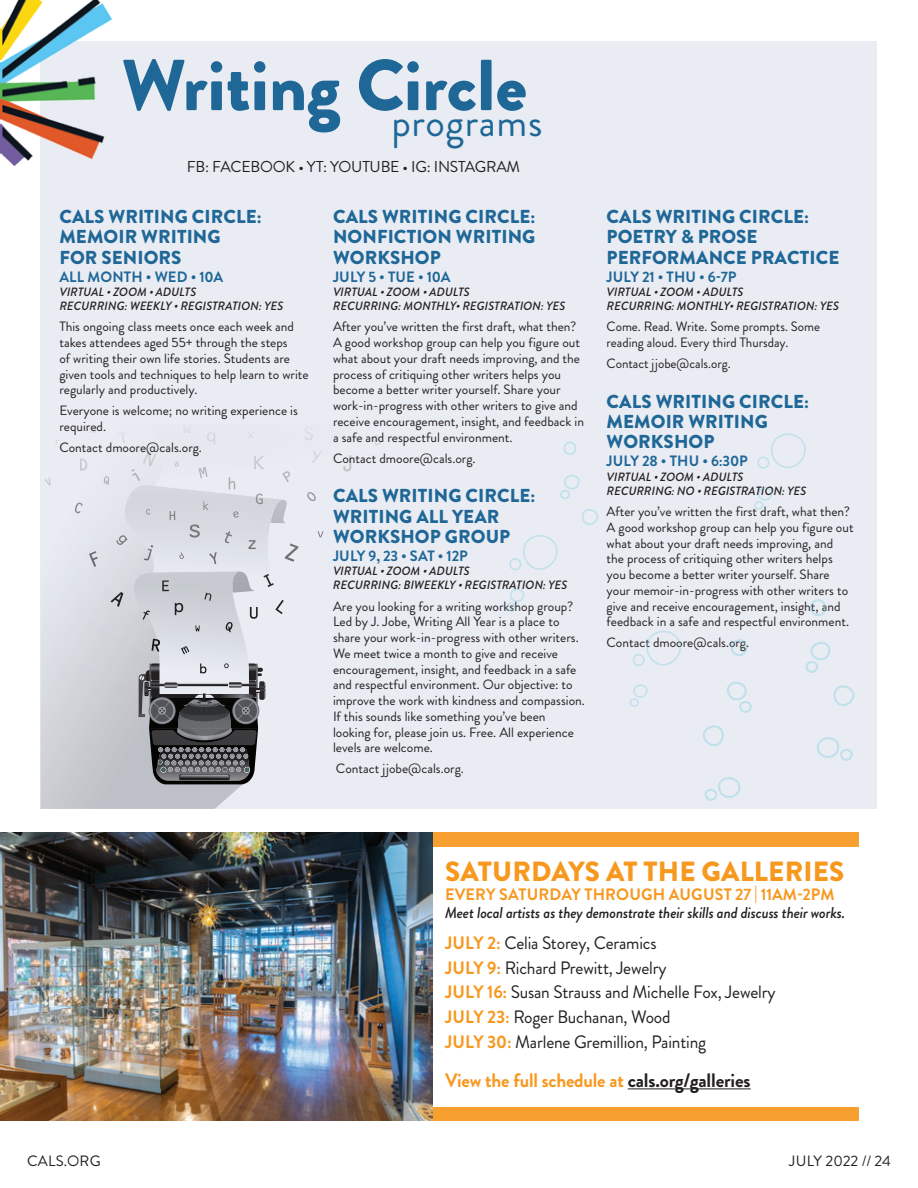
<style>
.page{position:relative;width:918px;height:1188px;background:#fff}
.page>*{position:absolute;margin:0;border:0;box-sizing:border-box;transform-origin:0 0}
.t1{font:900 72px "Brandon Grotesque";color:#1f6797}
.t2{font:40.5px "Brandon Grotesque";letter-spacing:.015em;color:#1f6797}
.t3{font:900 27.75px "Brandon Grotesque";letter-spacing:.005em;color:#f7981f}
.t4{font:700 19.5px "Brandon Grotesque";letter-spacing:-.01em;color:#f7981f}
.t5{font:900 18.75px/20.2px "Brandon Grotesque";letter-spacing:.005em;color:#1f6797}
.t6{font:18px/24.9px "Brandon Grotesque";letter-spacing:-.01em;color:#231f20}
.t7{font:700 16.5px "Brandon Grotesque";letter-spacing:.01em;color:#f7981f}
.t8{font:italic 500 15.75px "Brandon Grotesque";letter-spacing:-.01em;color:#231f20;scale:.96 1}
.t9{font:15.75px "Brandon Grotesque";letter-spacing:-.015em;color:#231f20}
.t10{font:700 15px "Brandon Grotesque";letter-spacing:.01em;color:#1f6797}
.t11{font:15px "Brandon Grotesque";color:#231f20}
.t12{font:15px "Brandon Grotesque";letter-spacing:.02em;color:#231f20}
.t13{font:13.5px/15.8px "Brandon Grotesque";color:#231f20}
.t14{font:italic 500 12px/14.2px "Brandon Grotesque";letter-spacing:.005em;color:#231f20}
.s1{font-weight:700;color:#f7981f}
.s2{color:#231f20}
</style>
<div class="page">
<div style="left:40px;top:41px;width:838px;height:768px;background:#eaecf3"></div>
<svg style="left:40px;top:458px;width:204px;height:351px"></svg>
<svg style="left:372px;top:435px;width:9px;height:10px"></svg>
<svg style="left:75px;top:503px;width:8px;height:10px"></svg>
<svg style="left:80px;top:459px;width:7px;height:12px"></svg>
<svg style="left:89px;top:551px;width:9px;height:16px"></svg>
<svg style="left:44px;top:477px;width:7px;height:8px"></svg>
<svg style="left:104px;top:426px;width:248px;height:358px"></svg>
<img style="left:0;top:0;width:112px;height:166px">
<div style="left:59px;top:832px;width:800px;height:289px;background:#f8a02f"></div>
<div style="left:59px;top:847px;width:805px;height:259px;background:#fff"></div>
<img style="left:0;top:832px;width:433px;height:289px">
<hr style="left:628px;top:1088px;width:123px;height:1px;background:#231f20">
<svg style="left:754px;top:487px;width:18px;height:23px"></svg>
<svg style="left:757px;top:433px;width:49px;height:36px"></svg>
<svg style="left:629px;top:684px;width:19px;height:23px"></svg>
<svg style="left:633px;top:631px;width:48px;height:35px"></svg>
<svg style="left:506px;top:589px;width:18px;height:22px"></svg>
<svg style="left:509px;top:535px;width:49px;height:35px"></svg>
<svg style="left:582px;top:509px;width:16px;height:16px"></svg>
<svg style="left:560px;top:475px;width:20px;height:24px"></svg>
<svg style="left:563px;top:442px;width:14px;height:13px"></svg>
<svg style="left:703px;top:725px;width:21px;height:21px"></svg>
<svg style="left:727px;top:682px;width:25px;height:31px"></svg>
<svg style="left:704px;top:777px;width:37px;height:24px"></svg>
<svg style="left:731px;top:639px;width:17px;height:17px"></svg>
<svg style="left:833px;top:685px;width:22px;height:21px"></svg>
<svg style="left:805px;top:642px;width:26px;height:31px"></svg>
<svg style="left:817px;top:737px;width:36px;height:24px"></svg>
<svg style="left:810px;top:599px;width:17px;height:17px"></svg>
<h1 class="t1" style="left:122px;top:34px;width:407px">Writing Circle</h1>
<h2 class="t2" style="left:391px;top:94px;width:153px">programs</h2>
<p class="t9" style="left:187px;top:155px;width:335px">FB: FACEBOOK • YT: YOUTUBE • IG: INSTAGRAM</p>
<h3 class="t5" style="left:59px;top:207px;width:204px">CALS WRITING CIRCLE:<br>MEMOIR WRITING<br>FOR SENIORS</h3>
<p class="t10" style="left:59px;top:266px;width:166px">ALL MONTH • WED • 10A</p>
<p class="t14" style="left:59px;top:285px;width:226px">VIRTUAL • ZOOM • ADULTS<br>RECURRING: WEEKLY • REGISTRATION: YES</p>
<p class="t13" style="left:59px;top:319px;width:251px">This ongoing class meets once each week and takes attendees aged 55+ through the steps<br>of writing their own life stories. Students are given tools and techniques to help learn to write regularly and productively.</p>
<p class="t13" style="left:59px;top:403px;width:240px">Everyone is welcome; no writing experience is required.</p>
<p class="t13" style="left:59px;top:440px;width:144px">Contact dmoore@cals.org.</p>
<h3 class="t5" style="left:333px;top:207px;width:204px;text-align:justify">CALS WRITING CIRCLE:<br>NONFICTION WRITING WORKSHOP</h3>
<p class="t10" style="left:333px;top:266px;width:119px">JULY 5 • TUE • 10A</p>
<p class="t14" style="left:333px;top:285px;width:235px">VIRTUAL • ZOOM • ADULTS<br>RECURRING: MONTHLY• REGISTRATION: YES</p>
<p class="t13" style="left:333px;top:319px;width:253px">After you’ve written the first draft, what then?<br>A good workshop group can help you figure out what about your draft needs improving, and the process of critiquing other writers helps you become a better writer yourself. Share your work-in-progress with other writers to give and receive encouragement, insight, and feedback in a safe and respectful environment.</p>
<p class="t13" style="left:333px;top:450px;width:144px">Contact dmoore@cals.org.</p>
<h3 class="t5" style="left:333px;top:486px;width:204px">CALS WRITING CIRCLE:<br>WRITING ALL YEAR<br>WORKSHOP GROUP</h3>
<p class="t10" style="left:333px;top:545px;width:137px">JULY 9, 23 • SAT • 12P</p>
<p class="t14" style="left:333px;top:564px;width:237px">VIRTUAL • ZOOM • ADULTS<br>RECURRING: BIWEEKLY • REGISTRATION: YES</p>
<p class="t13" style="left:333px;top:598px;width:254px">Are you looking for a writing workshop group?<br>Led by J. Jobe, Writing All Year is a place to share your work-in-progress with other writers.<br>We meet twice a month to give and receive encouragement, insight, and feedback in a safe and respectful environment. Our objective: to improve the work with kindness and compassion.<br>If this sounds like something you’ve been looking for, please join us. Free. All experience levels are welcome.</p>
<p class="t13" style="left:336px;top:761px;width:129px">Contact jjobe@cals.org.</p>
<h3 class="t5" style="left:607px;top:207px;width:234px">CALS WRITING CIRCLE:<br>POETRY &amp; PROSE<br>PERFORMANCE PRACTICE</h3>
<p class="t10" style="left:607px;top:266px;width:131px">JULY 21 • THU • 6-7P</p>
<p class="t14" style="left:607px;top:285px;width:235px">VIRTUAL • ZOOM • ADULTS<br>RECURRING: MONTHLY• REGISTRATION: YES</p>
<p class="t13" style="left:607px;top:319px;width:215px">Come. Read. Write. Some prompts. Some reading aloud. Every third Thursday.</p>
<p class="t13" style="left:607px;top:356px;width:126px">Contact jjobe@cals.org.</p>
<h3 class="t5" style="left:607px;top:392px;width:204px">CALS WRITING CIRCLE:<br>MEMOIR WRITING<br>WORKSHOP</h3>
<p class="t10" style="left:607px;top:451px;width:143px">JULY 28 • THU • 6:30P</p>
<p class="t14" style="left:607px;top:470px;width:202px">VIRTUAL • ZOOM • ADULTS<br>RECURRING: NO • REGISTRATION: YES</p>
<p class="t13" style="left:607px;top:504px;width:249px">After you’ve written the first draft, what then?<br>A good workshop group can help you figure out what about your draft needs improving, and the process of critiquing other writers helps you become a better writer yourself. Share your memoir-in-progress with other writers to give and receive encouragement, insight, and feedback in a safe and respectful environment.</p>
<p class="t13" style="left:607px;top:635px;width:144px">Contact dmoore@cals.org.</p>
<h3 class="t3" style="left:445px;top:851px;width:401px">SATURDAYS AT THE GALLERIES</h3>
<p class="t7" style="left:445px;top:883px;width:391px">EVERY SATURDAY THROUGH AUGUST 27 | 11AM-2PM</p>
<p class="t8" style="left:445px;top:902px;width:418px">Meet local artists as they demonstrate their skills and discuss their works.</p>
<h3 class="t6" style="left:445px;top:930px;width:332px"><span class="s1">JULY 2:</span> Celia Storey, Ceramics<br><span class="s1">JULY 9:</span> Richard Prewitt, Jewelry<br><span class="s1">JULY 16:</span> Susan Strauss and Michelle Fox, Jewelry <span class="s1">JULY 23:</span> Roger Buchanan, Wood<br><span class="s1">JULY 30:</span> Marlene Gremillion, Painting</h3>
<h3 class="t4" style="left:445px;top:1067px;width:307px">View the full schedule at <span class="s2">cals.org/galleries</span></h3>
<p class="t12" style="left:27px;top:1150px;width:75px">CALS.ORG</p>
<p class="t11" style="left:789px;top:1150px;width:103px">JULY 2022 // 24</p>
</div>
